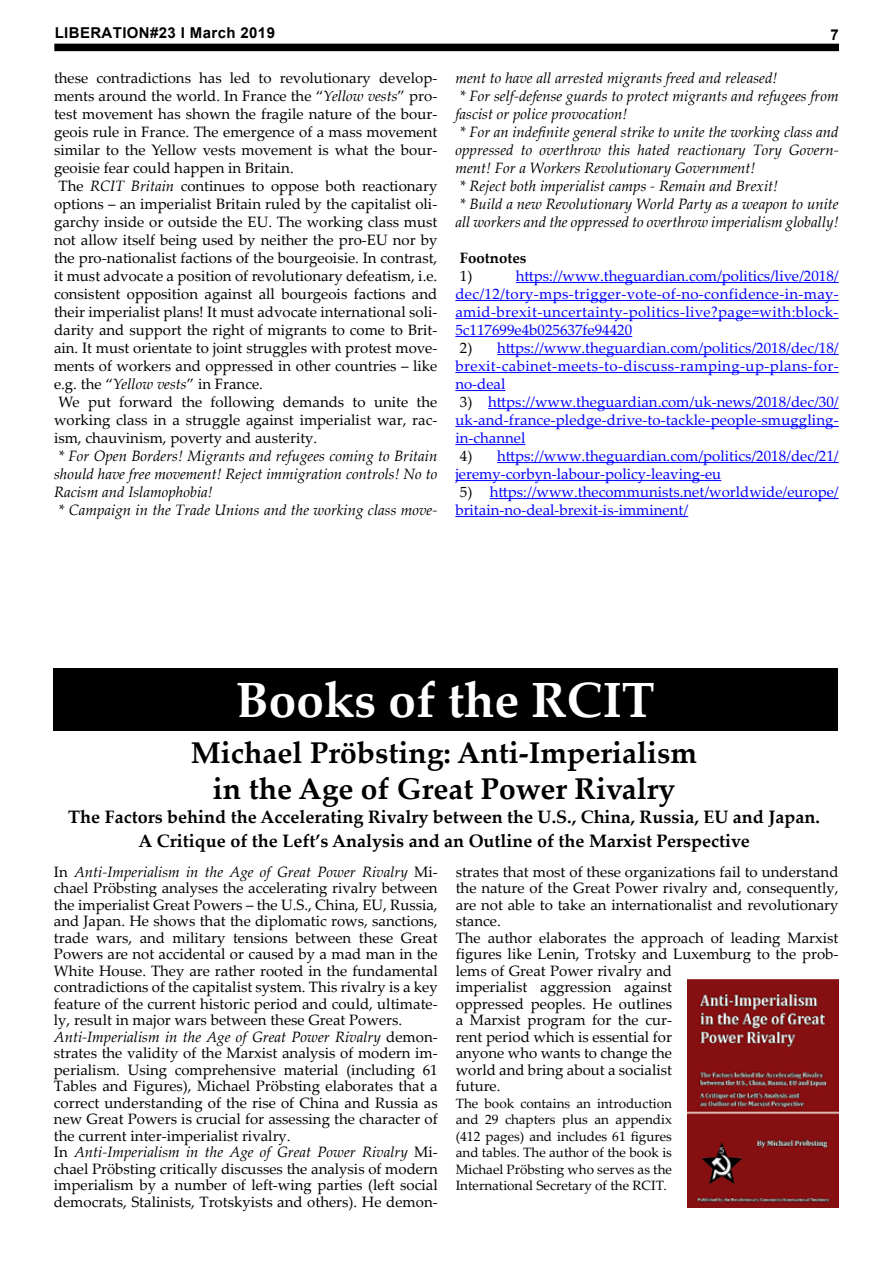
<style>
.page{position:relative;width:893px;height:1263px;background:#fff}
.page>*{position:absolute;margin:0;border:0;box-sizing:border-box;transform-origin:0 0}
.t1{font:700 49.5px "Palatino Linotype";color:#fff}
.t2{font:700 30px/36px "Palatino Linotype";color:#000;text-align:center}
.t3{font:700 18px/24px "Palatino Linotype";color:#000;text-align:center}
.t4{font:15px/16.5px "Palatino Linotype";color:#000}
.t5{font:italic 15px "Palatino Linotype";color:#000}
.t6{font:15px/18px "Palatino Linotype";color:#00f;text-align:justify}
.t7{font:700 15px "Arial";letter-spacing:.025em;color:#000}
.t8{font:700 15px "Palatino Linotype";color:#000}
.t9{font:13.5px/16.5px "Palatino Linotype";color:#000;text-align:justify}
.s1{font-style:italic}
.s2{color:#000}
</style>
<div class="page">
<div style="left:54px;top:44px;width:785px;height:7px;background:#000"></div>
<hr style="left:516px;top:282px;width:323px;height:1px;background:#00f">
<hr style="left:455px;top:300px;width:384px;height:1px;background:#00f">
<hr style="left:455px;top:318px;width:384px;height:1px;background:#00f">
<hr style="left:455px;top:336px;width:177px;height:1px;background:#00f">
<hr style="left:497px;top:354px;width:342px;height:1px;background:#00f">
<hr style="left:455px;top:372px;width:384px;height:1px;background:#00f">
<hr style="left:455px;top:390px;width:50px;height:1px;background:#00f">
<hr style="left:488px;top:408px;width:351px;height:1px;background:#00f">
<hr style="left:455px;top:426px;width:384px;height:1px;background:#00f">
<hr style="left:455px;top:444px;width:70px;height:1px;background:#00f">
<hr style="left:497px;top:462px;width:342px;height:1px;background:#00f">
<hr style="left:455px;top:480px;width:266px;height:1px;background:#00f">
<hr style="left:490px;top:498px;width:349px;height:1px;background:#00f">
<hr style="left:455px;top:516px;width:233px;height:1px;background:#00f">
<img style="left:688px;top:979px;width:150px;height:229px">
<div style="left:53px;top:668px;width:785px;height:63px;background:#000"></div>
<p class="t7" style="left:55px;top:23px;width:222px">LIBERATION#23 I March 2019</p>
<p class="t7" style="left:831px;top:25px;width:10px">7</p>
<p class="t4" style="left:54px;top:69px;width:385px">these contradictions has led to revolutionary develop-</p>
<p class="t4" style="left:54px;top:87px;width:385px">ments around the world. In France the “<span class="s1">Yellow vests</span>” pro-</p>
<p class="t4" style="left:54px;top:105px;width:385px">test movement has shown the fragile nature of the bour-</p>
<p class="t4" style="left:54px;top:123px;width:385px">geois rule in France. The emergence of a mass movement</p>
<p class="t4" style="left:54px;top:141px;width:385px">similar to the Yellow vests movement is what the bour-</p>
<p class="t4" style="left:54px;top:159px;width:241px">geoisie fear could happen in Britain.</p>
<p class="t4" style="left:59px;top:177px;width:380px">The <span class="s1">RCIT Britain</span> continues to oppose both reactionary</p>
<p class="t4" style="left:54px;top:195px;width:385px">options – an imperialist Britain ruled by the capitalist oli-</p>
<p class="t4" style="left:54px;top:213px;width:385px">garchy inside or outside the EU. The working class must</p>
<p class="t4" style="left:54px;top:231px;width:385px">not allow itself being used by neither the pro-EU nor by</p>
<p class="t4" style="left:54px;top:249px;width:385px">the pro-nationalist factions of the bourgeoisie. In contrast,</p>
<p class="t4" style="left:54px;top:267px;width:385px">it must advocate a position of revolutionary defeatism, i.e.</p>
<p class="t4" style="left:54px;top:285px;width:385px">consistent opposition against all bourgeois factions and</p>
<p class="t4" style="left:54px;top:303px;width:385px">their imperialist plans! It must advocate international soli-</p>
<p class="t4" style="left:54px;top:321px;width:385px">darity and support the right of migrants to come to Brit-</p>
<p class="t4" style="left:54px;top:339px;width:385px">ain. It must orientate to joint struggles with protest move-</p>
<p class="t4" style="left:54px;top:357px;width:385px">ments of workers and oppressed in other countries – like</p>
<p class="t4" style="left:54px;top:375px;width:210px">e.g. the “<span class="s1">Yellow vests</span>” in France.</p>
<p class="t4" style="left:59px;top:393px;width:380px">We put forward the following demands to unite the</p>
<p class="t4" style="left:54px;top:411px;width:385px">working class in a struggle against imperialist war, rac-</p>
<p class="t4" style="left:54px;top:429px;width:265px">ism, chauvinism, poverty and austerity.</p>
<p class="t5" style="left:59px;top:445px;width:380px">* For Open Borders! Migrants and refugees coming to Britain</p>
<p class="t5" style="left:54px;top:463px;width:385px">should have free movement! Reject immigration controls! No to</p>
<p class="t5" style="left:54px;top:481px;width:160px">Racism and Islamophobia!</p>
<p class="t5" style="left:59px;top:499px;width:380px">* Campaign in the Trade Unions and the working class move-</p>
<p class="t5" style="left:455px;top:67px;width:324px">ment to have all arrested migrants freed and released!</p>
<p class="t5" style="left:460px;top:85px;width:380px">* For self-defense guards to protect migrants and refugees from</p>
<p class="t5" style="left:455px;top:103px;width:174px">fascist or police provocation!</p>
<p class="t5" style="left:460px;top:121px;width:380px">* For an indefinite general strike to unite the working class and</p>
<p class="t5" style="left:455px;top:139px;width:385px">oppressed to overthrow this hated reactionary Tory Govern-</p>
<p class="t5" style="left:455px;top:157px;width:302px">ment! For a Workers Revolutionary Government!</p>
<p class="t5" style="left:460px;top:175px;width:320px">* Reject both imperialist camps - Remain and Brexit!</p>
<p class="t5" style="left:460px;top:193px;width:380px">* Build a new Revolutionary World Party as a weapon to unite</p>
<p class="t5" style="left:455px;top:211px;width:385px">all workers and the oppressed to overthrow imperialism globally!</p>
<p class="t8" style="left:460px;top:247px;width:68px">Footnotes</p>
<p class="t4" style="left:460px;top:267px;width:14px">1)</p>
<p class="t6" style="left:455px;top:266px;width:385px;text-indent:60px">https://www.theguardian.com/politics/live/2018/ dec/12/tory-mps-trigger-vote-of-no-confidence-in-may&shy;amid-brexit-uncertainty-politics-live?page=with:block-5c117699e4b025637fe94420</p>
<p class="t6" style="left:455px;top:338px;width:385px;text-indent:4px"><span class="s2">2)</span> https://www.theguardian.com/politics/2018/dec/18/ brexit-cabinet-meets-to-discuss-ramping-up-plans-for&shy;no-deal</p>
<p class="t6" style="left:455px;top:392px;width:385px;text-indent:4px"><span class="s2">3)</span> https://www.theguardian.com/uk-news/2018/dec/30/ uk-and-france-pledge-drive-to-tackle-people-smuggling&shy;in-channel</p>
<p class="t6" style="left:455px;top:446px;width:385px;text-indent:4px"><span class="s2">4)</span> https://www.theguardian.com/politics/2018/dec/21/ jeremy-corbyn-labour-policy-leaving-eu</p>
<p class="t6" style="left:455px;top:482px;width:385px;text-indent:4px"><span class="s2">5)</span> https://www.thecommunists.net/worldwide/europe/ britain-no-deal-brexit-is-imminent/</p>
<h1 class="t1" style="left:236px;top:665px;width:420px">Books of the RCIT</h1>
<h2 class="t2" style="left:191px;top:733px;width:508px">Michael Pröbsting: Anti-Imperialism in the Age of Great Power Rivalry</h2>
<p class="t3" style="left:68px;top:804px;width:753px">The Factors behind the Accelerating Rivalry between the U.S., China, Russia, EU and Japan.<br>A Critique of the Left’s Analysis and an Outline of the Marxist Perspective</p>
<p class="t4" style="left:54px;top:863px;width:385px">In <span class="s1">Anti-Imperialism in the Age of Great Power Rivalry</span> Mi&shy;chael Pröbsting analyses the accelerating rivalry between the imperialist Great Powers – the U.S., China, EU, Russia, and Japan. He shows that the diplomatic rows, sanctions, trade wars, and military tensions between these Great Powers are not accidental or caused by a mad man in the White House. They are rather rooted in the fundamental contradictions of the capitalist system. This rivalry is a key feature of the current historic period and could, ultimate&shy;ly, result in major wars between these Great Powers.<br><span class="s1">Anti-Imperialism in the Age of Great Power Rivalry</span> demon&shy;strates the validity of the Marxist analysis of modern im&shy;perialism. Using comprehensive material (including 61<br>Tables and Figures), Michael Pröbsting elaborates that a correct understanding of the rise of China and Russia as new Great Powers is crucial for assessing the character of the current inter-imperialist rivalry.<br>In <span class="s1">Anti-Imperialism in the Age of Great Power Rivalry</span> Mi&shy;chael Pröbsting critically discusses the analysis of modern imperialism by a number of left-wing parties (left social democrats, Stalinists, Trotskyists and others). He demon-</p>
<p class="t4" style="left:456px;top:863px;width:384px">strates that most of these organizations fail to understand the nature of the Great Power rivalry and, consequently, are not able to take an internationalist and revolutionary stance.<br>The author elaborates the approach of leading Marxist figures like Lenin, Trotsky and Luxemburg to the prob&shy;lems of Great Power rivalry and<br>imperialist aggression against<br>oppressed peoples. He outlines<br>a Marxist program for the cur-<br>rent period which is essential for<br>anyone who wants to change the<br>world and bring about a socialist<br>future.</p>
<p class="t9" style="left:456px;top:1094px;width:218px">The book contains an introduction and 29 chapters plus an appendix (412 pages) and includes 61 figures and tables. The author of the book is Michael Pröbsting who serves as the International Secretary of the RCIT.</p>
</div>
